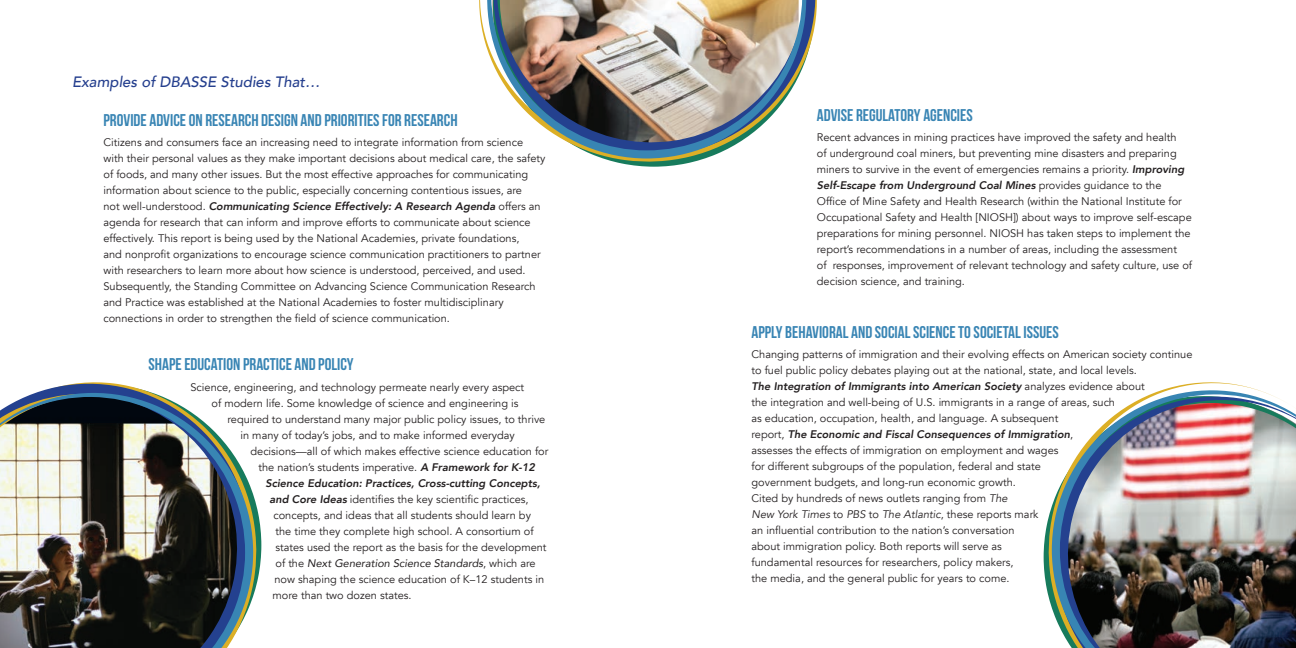
<style>
.page{position:relative;width:1296px;height:648px;background:#fff}
.page>*{position:absolute;margin:0;border:0;box-sizing:border-box;transform-origin:0 0}
.t1{font:700 17px "Bebas Neue";color:#3985b4}
.t2{font:italic 500 15px "Avenir";color:#253f8e}
.t3{font:11px/16px "Avenir";color:#231f20}
.t4{font:italic 800 11px "Avenir";color:#231f20}
.t5{font:italic 11px "Avenir";color:#231f20}
.s1{font-weight:800;font-style:italic}
.s2{font-style:normal}
.s3{font-style:italic}
</style>
<div class="page">
<svg style="left:35px;top:382px;width:118px;height:11px"></svg>
<img style="left:0;top:393px;width:253px;height:255px">
<svg style="left:1047px;top:382px;width:211px;height:226px"></svg>
<img style="left:1052px;top:390px;width:244px;height:258px">
<svg style="left:479px;top:0;width:227px;height:163px"></svg>
<svg style="left:807px;top:0;width:10px;height:56px"></svg>
<img style="left:487px;top:0;width:320px;height:158px">
<h2 class="t2" style="left:72px;top:73px;width:250px">Examples of DBASSE Studies That…</h2>
<h1 class="t1" style="left:104px;top:110px;width:356px">PROVIDE ADVICE ON RESEARCH DESIGN AND PRIORITIES FOR RESEARCH</h1>
<p class="t3" style="left:104px;top:134px;width:444px">Citizens and consumers face an increasing need to integrate information from science with their personal values as they make important decisions about medical care, the safety of foods, and many other issues. But the most effective approaches for communicating information about science to the public, especially concerning contentious issues, are<br>not well-understood. <span class="s1">Communicating Science Effectively: A Research Agenda</span> offers an agenda for research that can inform and improve efforts to communicate about science effectively. This report is being used by the National Academies, private foundations,<br>and nonprofit organizations to encourage science communication practitioners to partner with researchers to learn more about how science is understood, perceived, and used.<br>Subsequently, the Standing Committee on Advancing Science Communication Research and Practice was established at the National Academies to foster multidisciplinary connections in order to strengthen the field of science communication.</p>
<h1 class="t1" style="left:148px;top:355px;width:207px">SHAPE EDUCATION PRACTICE AND POLICY</h1>
<p class="t3" style="left:190px;top:379px;width:335px">Science, engineering, and technology permeate nearly every aspect</p>
<p class="t3" style="left:211px;top:395px;width:309px">of modern life. Some knowledge of science and engineering is</p>
<p class="t3" style="left:228px;top:411px;width:319px">required to understand many major public policy issues, to thrive</p>
<p class="t3" style="left:241px;top:427px;width:276px">in many of today’s jobs, and to make informed everyday</p>
<p class="t3" style="left:251px;top:443px;width:299px">decisions—all of which makes effective science education for</p>
<p class="t3" style="left:259px;top:459px;width:278px">the nation’s students imperative. <span class="s1">A Framework for K-12</span></p>
<p class="t4" style="left:265px;top:476px;width:276px">Science Education: Practices, Cross-cutting Concepts,</p>
<p class="t3" style="left:270px;top:491px;width:261px"><span class="s1">and Core Ideas</span> identifies the key scientific practices,</p>
<p class="t3" style="left:274px;top:507px;width:259px">concepts, and ideas that all students should learn by</p>
<p class="t3" style="left:276px;top:523px;width:260px">the time they complete high school. A consortium of</p>
<p class="t3" style="left:276px;top:539px;width:273px">states used the report as the basis for the development</p>
<p class="t5" style="left:276px;top:556px;width:262px"><span class="s2">of the</span> Next Generation Science Standards<span class="s2">, which are</span></p>
<p class="t3" style="left:275px;top:571px;width:271px">now shaping the science education of K–12 students in</p>
<p class="t3" style="left:273px;top:587px;width:141px">more than two dozen states.</p>
<h1 class="t1" style="left:817px;top:106px;width:157px">ADVISE REGULATORY AGENCIES</h1>
<p class="t3" style="left:817px;top:130px;width:377px">Recent advances in mining practices have improved the safety and health<br>of underground coal miners, but preventing mine disasters and preparing miners to survive in the event of emergencies remains a priority. <span class="s1">Improving Self-Escape from Underground Coal Mines</span> provides guidance to the Office of Mine Safety and Health Research (within the National Institute for Occupational Safety and Health [NIOSH]) about ways to improve self-escape preparations for mining personnel. NIOSH has taken steps to implement the report’s recommendations in a number of areas, including the assessment<br>of responses, improvement of relevant technology and safety culture, use of decision science, and training.</p>
<h1 class="t1" style="left:752px;top:323px;width:309px">APPLY BEHAVIORAL AND SOCIAL SCIENCE TO SOCIETAL ISSUES</h1>
<p class="t3" style="left:752px;top:347px;width:442px">Changing patterns of immigration and their evolving effects on American society continue to fuel public policy debates playing out at the national, state, and local levels.<br><span class="s1">The Integration of Immigrants into American Society</span> analyzes evidence about<br>the integration and well-being of U.S. immigrants in a range of areas, such<br>as education, occupation, health, and language. A subsequent<br>report, <span class="s1">The Economic and Fiscal Consequences of Immigration</span>,<br>assesses the effects of immigration on employment and wages<br>for different subgroups of the population, federal and state<br>government budgets, and long-run economic growth.<br>Cited by hundreds of news outlets ranging from <span class="s3">The<br>New York Times</span> to <span class="s3">PBS</span> to <span class="s3">The Atlantic</span>, these reports mark<br>an influential contribution to the nation’s conversation<br>about immigration policy. Both reports will serve as<br>fundamental resources for researchers, policy makers,<br>the media, and the general public for years to come.</p>
</div>
